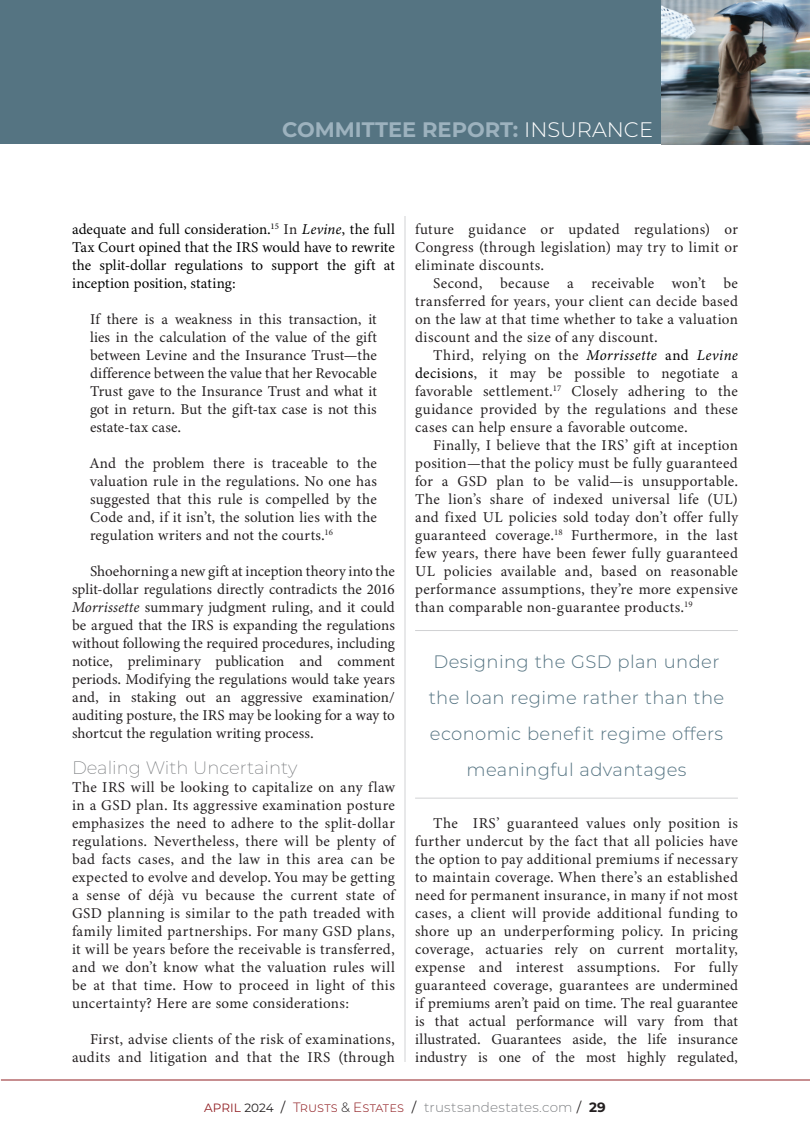
<style>
.page{position:relative;width:810px;height:1134px;background:#fff}
.page>*{position:absolute;margin:0;border:0;box-sizing:border-box;transform-origin:0 0}
.t1{font:700 21px "Montserrat";color:#9db2be}
.Callout{font:300 18px/36px "Montserrat";letter-spacing:.02em;color:#557482;text-align:center}
.SUBHEAD{font:200 18px "Montserrat";color:#76787b}
.BODY{font:15px/18px "Minion 3";letter-spacing:.02em;color:#231f20;text-align:justify}
.body_indented_L_R{font:15px/18px "Minion 3";letter-spacing:.01em;color:#231f20;text-align:justify}
.BODY-2{font:15px/18px "Minion 3";letter-spacing:.005em;color:#000;text-align:justify}
.t2{font:300 13.5px "Montserrat";letter-spacing:.01em;color:#808285}
.s1{font-weight:300;color:#fff}
.s2{color:#231f20}
.s3{font-style:italic}
.s4{font-style:italic;color:#000}
.s5{color:#000}
.s6{font-weight:400;font-size:12px;color:#911f23}
.s7{font-weight:400;font-size:12px;color:#231f20}
.s8{font-weight:400;color:#231f20}
.s9{color:#911f23}
.s10{font-weight:700;color:#231f20}
</style>
<div class="page">
<hr style="left:1px;top:1080px;width:809px;height:1px;background:#911f23">
<div style="left:0;top:0;width:810px;height:144px;background:#557482"></div>
<img style="left:661px;top:0;width:149px;height:144px">
<hr style="left:405px;top:216px;width:1px;height:846px;background:#d1d2d4">
<hr style="left:415px;top:630px;width:323px;height:1px;background:#d1d2d4">
<hr style="left:415px;top:798px;width:323px;height:1px;background:#d1d2d4">
<h1 class="t1" style="left:282px;top:114px;width:372px">COMMITTEE REPORT: <span class="s1">INSURANCE</span></h1>
<p class="BODY-2" style="left:72px;top:220px;width:324px">adequate and full consideration.<sup>15</sup> <span class="s2">In</span> <span class="s3">Levine</span>, the full Tax Court opined that the IRS would have to rewrite the split-dollar regulations to support the gift at inception position, stating:</p>
<p class="body_indented_L_R" style="left:90px;top:310px;width:288px">If there is a weakness in this transaction, it lies in the calculation of the value of the gift between Levine and the Insurance Trust—the difference between the value that her Revocable Trust gave to the Insurance Trust and what it got in return. But the gift-tax case is not this estate-tax case.</p>
<p class="body_indented_L_R" style="left:90px;top:454px;width:288px">And the problem there is traceable to the valuation rule in the regulations. No one has suggested that this rule is compelled by the Code and, if it isn’t, the solution lies with the regulation writers and not the courts.<sup>16</sup></p>
<p class="BODY" style="left:72px;top:562px;width:324px;text-indent:18px">Shoehorning a new gift at inception theory into the split-dollar regulations directly contradicts the 2016<br><span class="s3">Morrissette</span> summary judgment ruling, and it could be argued that the IRS is expanding the regulations without following the required procedures, including notice, preliminary publication and comment periods. Modifying the regulations would take years and, in staking out an aggressive examination/ auditing posture, the IRS may be looking for a way to shortcut the regulation writing process.</p>
<p class="SUBHEAD" style="left:72px;top:756px;width:227px">Dealing With Uncertainty</p>
<p class="BODY" style="left:72px;top:778px;width:324px">The IRS will be looking to capitalize on any flaw in a GSD plan. Its aggressive examination posture emphasizes the need to adhere to the split-dollar regulations. Nevertheless, there will be plenty of bad facts cases, and the law in this area can be expected to evolve and develop. You may be getting a sense of déjà vu because the current state of GSD planning is similar to the path treaded with family limited partnerships. For many GSD plans, it will be years before the receivable is transferred, and we don’t know what the valuation rules will be at that time. How to proceed in light of this uncertainty? Here are some considerations:</p>
<p class="BODY" style="left:72px;top:1030px;width:324px;text-align:right">First, advise clients of the risk of examinations, audits and litigation and that the IRS (through</p>
<p class="BODY" style="left:415px;top:220px;width:324px">future guidance or updated regulations) or Congress (through legislation) may try to limit or eliminate discounts.</p>
<p class="BODY" style="left:415px;top:274px;width:324px;text-indent:18px">Second, because a receivable won’t be transferred for years, your client can decide based on the law at that time whether to take a valuation discount and the size of any discount.</p>
<p class="BODY" style="left:415px;top:346px;width:324px;text-indent:18px">Third, relying on the <span class="s4">Morrissette</span> <span class="s5">and</span> <span class="s4">Levine </span><span class="s5">decisions</span>, it may be possible to negotiate a favorable settlement.<sup>17</sup> Closely adhering to the guidance provided by the regulations and these cases can help ensure a favorable outcome.</p>
<p class="BODY" style="left:415px;top:436px;width:324px;text-indent:18px">Finally, I believe that the IRS’ gift at inception position—that the policy must be fully guaranteed for a GSD plan to be valid—is unsupportable.<br>The lion’s share of indexed universal life (UL) and fixed UL policies sold today don’t offer fully guaranteed coverage.<sup>18</sup> Furthermore, in the last few years, there have been fewer fully guaranteed UL policies available and, based on reasonable performance assumptions, they’re more expensive than comparable non-guarantee products.<sup>19</sup></p>
<p class="Callout" style="left:429px;top:643px;width:297px">Designing the GSD plan under the loan regime rather than the economic benefit regime offers meaningful advantages</p>
<p class="BODY" style="left:415px;top:814px;width:324px;text-indent:18px">The IRS’ guaranteed values only position is further undercut by the fact that all policies have the option to pay additional premiums if necessary to maintain coverage. When there’s an established need for permanent insurance, in many if not most cases, a client will provide additional funding to shore up an underperforming policy. In pricing coverage, actuaries rely on current mortality, expense and interest assumptions. For fully guaranteed coverage, guarantees are undermined if premiums aren’t paid on time. The real guarantee is that actual performance will vary from that illustrated. Guarantees aside, the life insurance industry is one of the most highly regulated,</p>
<p class="t2" style="left:204px;top:1098px;width:403px"><span class="s6">APRIL</span> <span class="s7">2024</span> <span class="s8">/</span> <span class="s9">Trusts</span> <span class="s2">&amp;</span> <span class="s9">Estates</span> <span class="s8">/</span> trustsandestates.com <span class="s8">/</span> <span class="s10">29</span></p>
</div>
